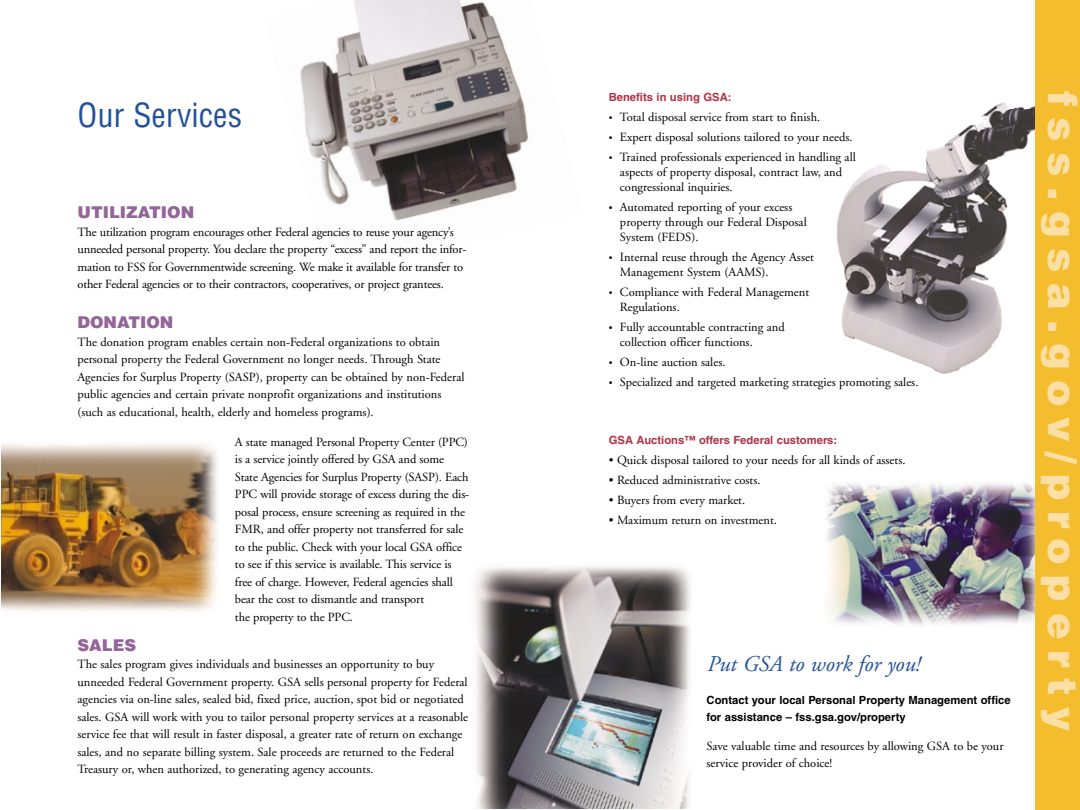
<style>
.page{position:relative;width:1080px;height:810px;background:#fff}
.page>*{position:absolute;margin:0;border:0;box-sizing:border-box;transform-origin:0 0}
.t1{font:900 40px "Helvetica";letter-spacing:.26em;color:#fcdfa4}
.t2{font:condensed 32.5px "Helvetica";color:#235199}
.t3{font:italic 22.5px "Adobe Garamond";color:#235199}
.t4{font:900 16.25px "Helvetica";color:#94659a}
.t5{font:12.5px/17.5px "Adobe Garamond";color:#000}
.t6{font:700 11.25px/17.5px "Helvetica";color:#000}
.t7{font:700 11.25px "Helvetica";color:#b13146}
.s1{font-size:10px}
</style>
<div class="page">
<img style="left:826px;top:483px;width:209px;height:143px">
<img style="left:837px;top:102px;width:198px;height:272px">
<div style="left:1035px;top:0;width:45px;height:810px;background:#f4bd2d"></div>
<img style="left:475px;top:566px;width:216px;height:242px">
<img style="left:1px;top:444px;width:217px;height:167px">
<img style="left:300px;top:0;width:229px;height:221px">
<h2 class="t2" style="left:77px;top:102px;width:166px">Our Services</h2>
<h3 class="t4" style="left:77px;top:207px;width:118px">UTILIZATION</h3>
<p class="t5" style="left:77px;top:224px;width:390px">The utilization program encourages other Federal agencies to reuse your agency’s unneeded personal property. You declare the property “excess” and report the infor&shy;mation to FSS for Governmentwide screening. We make it available for transfer to other Federal agencies or to their contractors, cooperatives, or project grantees.</p>
<h3 class="t4" style="left:77px;top:317px;width:97px">DONATION</h3>
<p class="t5" style="left:77px;top:334px;width:389px">The donation program enables certain non-Federal organizations to obtain personal property the Federal Government no longer needs. Through State Agencies for Surplus Property (SASP), property can be obtained by non-Federal public agencies and certain private nonprofit organizations and institutions (such as educational, health, elderly and homeless programs).</p>
<p class="t5" style="left:235px;top:434px;width:236px">A state managed Personal Property Center (PPC) is a service jointly offered by GSA and some State Agencies for Surplus Property (SASP). Each PPC will provide storage of excess during the dis&shy;posal process, ensure screening as required in the FMR, and offer property not transferred for sale to the public. Check with your local GSA office to see if this service is available. This service is free of charge. However, Federal agencies shall bear the cost to dismantle and transport<br>the property to the PPC.</p>
<h3 class="t4" style="left:77px;top:639px;width:60px">SALES</h3>
<p class="t5" style="left:77px;top:657px;width:392px">The sales program gives individuals and businesses an opportunity to buy unneeded Federal Government property. GSA sells personal property for Federal agencies via on-line sales, sealed bid, fixed price, auction, spot bid or negotiated sales. GSA will work with you to tailor personal property services at a reasonable service fee that will result in faster disposal, a greater rate of return on exchange sales, and no separate billing system. Sale proceeds are returned to the Federal Treasury or, when authorized, to generating agency accounts.</p>
<p class="t7" style="left:609px;top:93px;width:124px">Benefits in using GSA:</p>
<p class="t5" style="left:609px;top:109px;width:213px"><span class="s1">•</span> Total disposal service from start to finish.</p>
<p class="t5" style="left:609px;top:129px;width:245px"><span class="s1">•</span> Expert disposal solutions tailored to your needs.</p>
<p class="t5" style="left:620px;top:151px;width:237px;line-height:15px;text-indent:-11px"><span class="s1">•</span> Trained professionals experienced in handling all aspects of property disposal, contract law, and congressional inquiries.</p>
<p class="t5" style="left:620px;top:201px;width:188px;line-height:15px;text-indent:-11px"><span class="s1">•</span> Automated reporting of your excess property through our Federal Disposal<br>System (FEDS).</p>
<p class="t5" style="left:620px;top:251px;width:195px;line-height:15px;text-indent:-11px"><span class="s1">•</span> Internal reuse through the Agency Asset<br>Management System (AAMS).</p>
<p class="t5" style="left:620px;top:286px;width:191px;line-height:15px;text-indent:-11px"><span class="s1">•</span> Compliance with Federal Management<br>Regulations.</p>
<p class="t5" style="left:620px;top:321px;width:166px;line-height:15px;text-indent:-11px"><span class="s1">•</span> Fully accountable contracting and collection officer functions.</p>
<p class="t5" style="left:609px;top:354px;width:118px"><span class="s1">•</span> On-line auction sales.</p>
<p class="t5" style="left:609px;top:374px;width:311px"><span class="s1">•</span> Specialized and targeted marketing strategies promoting sales.</p>
<p class="t7" style="left:609px;top:435px;width:230px">GSA Auctions™ offers Federal customers:</p>
<p class="t5" style="left:609px;top:452px;width:298px">• Quick disposal tailored to your needs for all kinds of assets.</p>
<p class="t5" style="left:609px;top:472px;width:153px">• Reduced administrative costs.</p>
<p class="t5" style="left:609px;top:492px;width:138px">• Buyers from every market.</p>
<p class="t5" style="left:609px;top:512px;width:170px">• Maximum return on investment.</p>
<h3 class="t3" style="left:707px;top:655px;width:214px">Put GSA to work for you!</h3>
<p class="t6" style="left:707px;top:692px;width:306px">Contact your local Personal Property Management office for assistance – fss.gsa.gov/property</p>
<p class="t5" style="left:707px;top:738px;width:298px">Save valuable time and resources by allowing GSA to be your service provider of choice!</p>
<h1 class="t1" style="left:1077px;top:91px;width:641px;rotate:90deg">fss.gsa.gov/property</h1>
</div>
